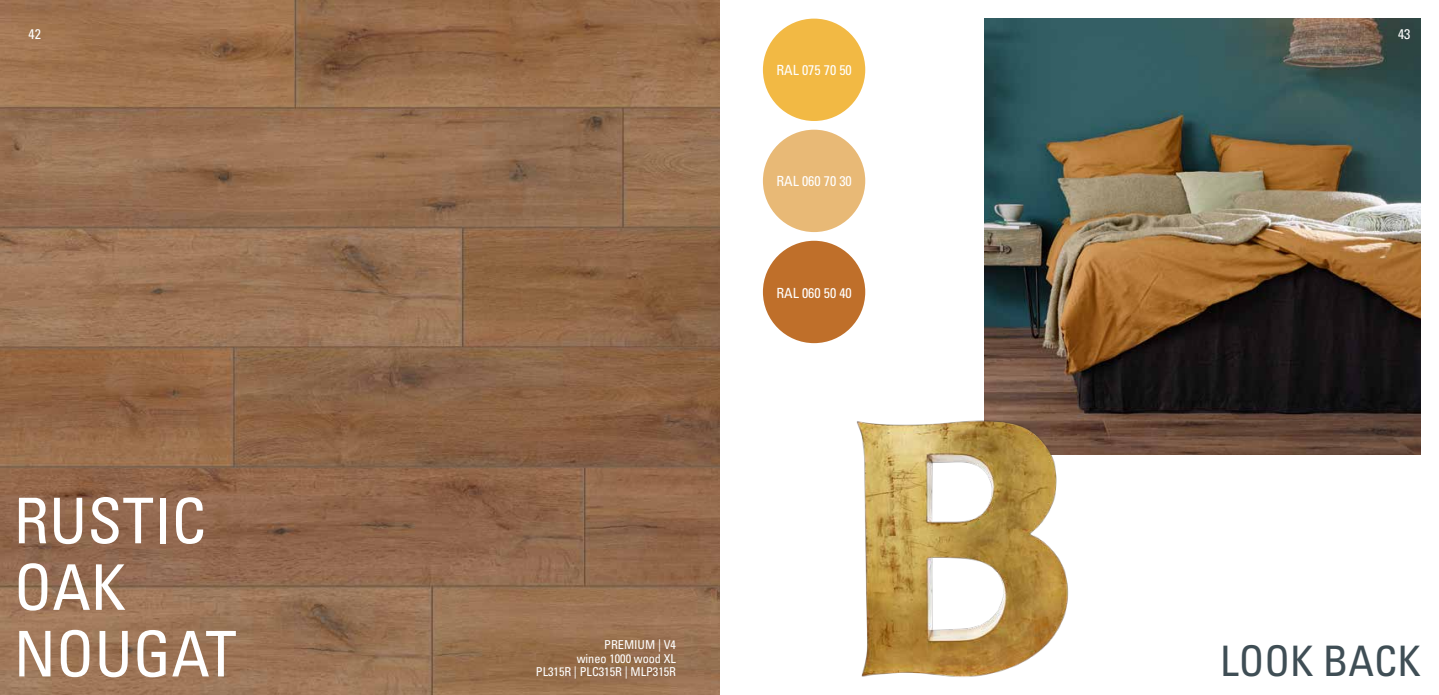
<style>
.page{position:relative;width:1439px;height:695px;background:#fff}
.page>*{position:absolute;margin:0;border:0;box-sizing:border-box;transform-origin:0 0}
.t1{font:condensed 63px/66.5px "Univers LTCYR 57";color:#fff}
.t2{font:condensed 42px "Univers LTCYR 57";color:#3f4e55}
.t3{font:condensed 14px "Univers LTCYR 57";color:#fff}
.t4{font:condensed 12.25px/13.8px "Univers LTCYR 57";color:#fff;text-align:right}
</style>
<div class="page">
<img style="left:985px;top:19px;width:435px;height:435px">
<img style="left:0;top:0;width:719px;height:694px">
<div style="left:763px;top:241px;width:102px;height:102px;background:#bf6f2a;border-radius:50%"></div>
<div style="left:763px;top:130px;width:102px;height:102px;background:#e8b976;border-radius:50%"></div>
<div style="left:763px;top:19px;width:102px;height:102px;background:#f2b944;border-radius:50%"></div>
<img style="left:856px;top:410px;width:224px;height:267px">
<p class="t3" style="left:29px;top:25px;width:14px">42</p>
<p class="t3" style="left:1398px;top:25px;width:14px">43</p>
<p class="t3" style="left:776px;top:62px;width:77px">RAL 075 70 50</p>
<p class="t3" style="left:776px;top:173px;width:77px">RAL 060 70 30</p>
<h1 class="t1" style="left:14px;top:486px;width:224px">RUSTIC<br>OAK<br>NOUGAT</h1>
<p class="t3" style="left:776px;top:283px;width:77px">RAL 060 50 40</p>
<p class="t4" style="left:536px;top:637px;width:142px">PREMIUM | V4<br>wineo 1000 wood XL<br>PL315R | PLC315R | MLP315R</p>
<h2 class="t2" style="left:1220px;top:634px;width:202px">LOOK BACK</h2>
</div>
